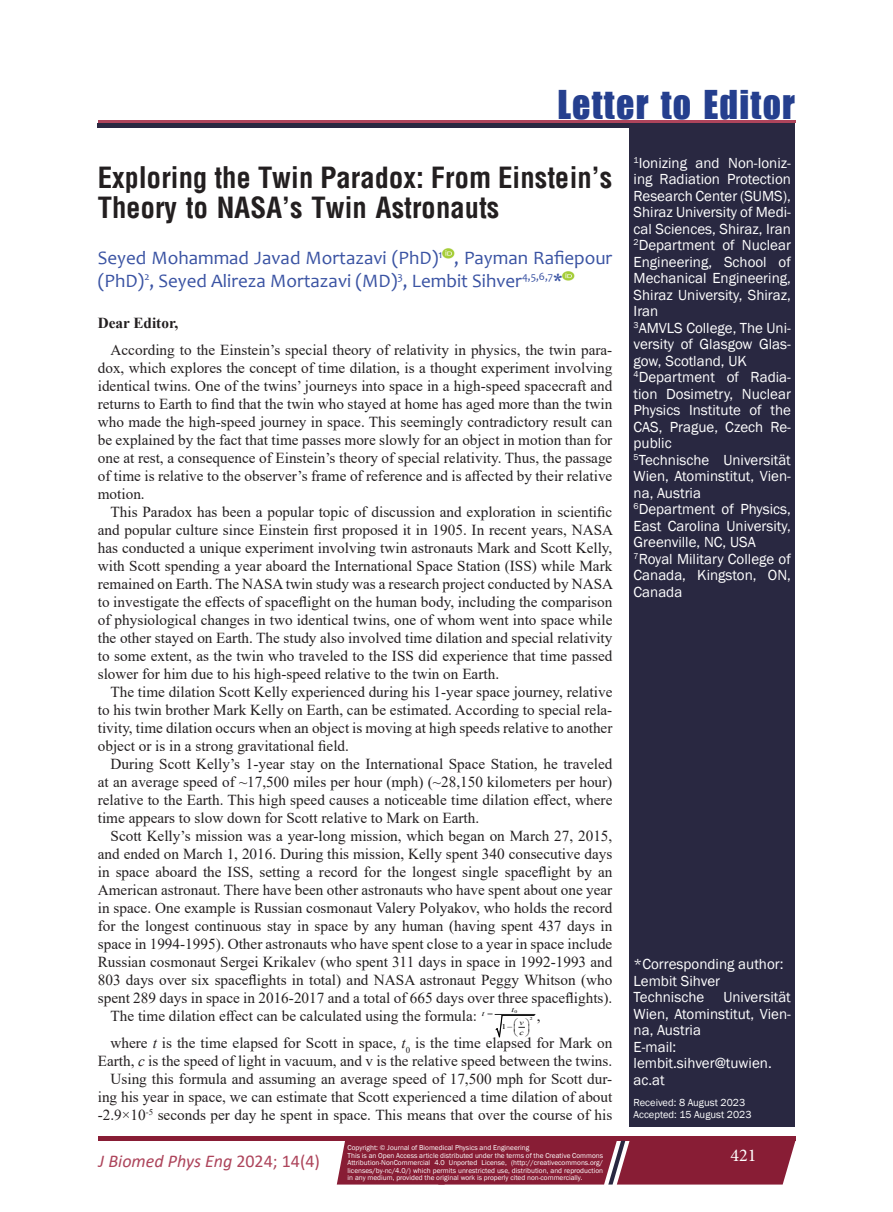
<style>
.page{position:relative;width:893px;height:1212px;background:#fff}
.page>*{position:absolute;margin:0;border:0;box-sizing:border-box;transform-origin:0 0}
.Type_of_Article{font:40.5px "Billboard";letter-spacing:.03em;color:#253f8e}
.t1{font:700 28.5px/30px "Arena Condensed";color:#231f20}
.AUTHOR{font:19.05px/22.8px "Candara";color:#3a53a3}
.t2{font:italic 18px "Calibri";color:#ad445b}
.t3{font:18px "Minion Pro";color:#fff}
.First_Paragraph{font:15.15px/18px "Times New Roman";color:#231f20;text-align:justify}
.First_Paragraph-2{font:700 15.15px "Times New Roman";color:#231f20}
.Affiliation{font:15px/16.5px "Franklin Gothic";color:#fff;text-align:justify}
.Affiliation-2{font:10.5px "Franklin Gothic";color:#fff}
.t4{font:italic 7.35px/10.2px "Times New Roman";color:#000;scale:1.33 1}
.t5{font:7.35px "Times New Roman";color:#000;scale:1.33 1}
.Affiliation-3{font:7.2px/7.5px "Franklin Gothic";color:#fff;text-align:justify}
.t6{font:4.2px "Times New Roman";color:#000;scale:1.33 1}
.s1{font-style:italic}
.s2{font-style:normal}
</style>
<div class="page">
<div style="left:98px;top:1136px;width:697px;height:5px;background:#881d35"></div>
<hr style="left:98px;top:120px;width:698px;height:2px;background:#ad445b">
<div style="left:629px;top:126px;width:166px;height:1001px;background:#292841"></div>
<div style="left:98px;top:123px;width:697px;height:5px;background:#292841"></div>
<svg style="left:442px;top:249px;width:12px;height:9px"></svg>
<svg style="left:563px;top:272px;width:12px;height:9px"></svg>
<hr style="left:495px;top:1014px;width:40px;height:1px;background:#000">
<div style="left:337px;top:1141px;width:458px;height:43px;background:#881d35"></div>
<svg style="left:494px;top:1014px;width:40px;height:23px"></svg>
<p class="Type_of_Article" style="left:557px;top:83px;width:239px">Letter to Editor</p>
<p class="t1" style="left:98px;top:163px;width:516px">Exploring the Twin Paradox: From Einstein’s<br>Theory to NASA’s Twin Astronauts</p>
<p class="AUTHOR" style="left:98px;top:246px;width:516px">Seyed Mohammad Javad Mortazavi (PhD)<sup>1</sup> , Payman Rafiepour (PhD)<sup>2</sup>, Seyed Alireza Mortazavi (MD)<sup>3</sup>, Lembit Sihver<sup>4,5,6,7</sup>*</p>
<p class="First_Paragraph-2" style="left:98px;top:312px;width:82px">Dear Editor,</p>
<p class="First_Paragraph" style="left:98px;top:341px;width:516px;text-indent:13px">According to the Einstein’s special theory of relativity in physics, the twin para&shy;dox, which explores the concept of time dilation, is a thought experiment involving identical twins. One of the twins’ journeys into space in a high-speed spacecraft and returns to Earth to find that the twin who stayed at home has aged more than the twin who made the high-speed journey in space. This seemingly contradictory result can be explained by the fact that time passes more slowly for an object in motion than for one at rest, a consequence of Einstein’s theory of special relativity. Thus, the passage of time is relative to the observer’s frame of reference and is affected by their relative motion.</p>
<p class="First_Paragraph" style="left:98px;top:503px;width:517px;text-indent:13px">This Paradox has been a popular topic of discussion and exploration in scientific and popular culture since Einstein first proposed it in 1905. In recent years, NASA has conducted a unique experiment involving twin astronauts Mark and Scott Kelly, with Scott spending a year aboard the International Space Station (ISS) while Mark remained on Earth. The NASA twin study was a research project conducted by NASA to investigate the effects of spaceflight on the human body, including the comparison of physiological changes in two identical twins, one of whom went into space while the other stayed on Earth. The study also involved time dilation and special relativity to some extent, as the twin who traveled to the ISS did experience that time passed slower for him due to his high-speed relative to the twin on Earth.</p>
<p class="First_Paragraph" style="left:98px;top:683px;width:516px;text-indent:13px">The time dilation Scott Kelly experienced during his 1-year space journey, relative to his twin brother Mark Kelly on Earth, can be estimated. According to special rela&shy;tivity, time dilation occurs when an object is moving at high speeds relative to another object or is in a strong gravitational field.</p>
<p class="First_Paragraph" style="left:98px;top:755px;width:516px;text-indent:13px">During Scott Kelly’s 1-year stay on the International Space Station, he traveled at an average speed of ⁓17,500 miles per hour (mph) (⁓28,150 kilometers per hour) relative to the Earth. This high speed causes a noticeable time dilation effect, where time appears to slow down for Scott relative to Mark on Earth.</p>
<p class="First_Paragraph" style="left:98px;top:827px;width:516px;text-indent:13px">Scott Kelly’s mission was a year-long mission, which began on March 27, 2015, and ended on March 1, 2016. During this mission, Kelly spent 340 consecutive days in space aboard the ISS, setting a record for the longest single spaceflight by an American astronaut. There have been other astronauts who have spent about one year in space. One example is Russian cosmonaut Valery Polyakov, who holds the record for the longest continuous stay in space by any human (having spent 437 days in space in 1994-1995). Other astronauts who have spent close to a year in space include Russian cosmonaut Sergei Krikalev (who spent 311 days in space in 1992-1993 and 803 days over six spaceflights in total) and NASA astronaut Peggy Whitson (who spent 289 days in space in 2016-2017 and a total of 665 days over three spaceflights).</p>
<p class="First_Paragraph" style="left:111px;top:1007px;width:368px">The time dilation effect can be calculated using the formula:</p>
<p class="t6" style="left:514px;top:1009px;width:4px">0</p>
<p class="t4" style="left:512px;top:1004px;width:4px">t</p>
<p class="t4" style="left:482px;top:1008px;width:4px">t</p>
<p class="t6" style="left:530px;top:1016px;width:4px">2</p>
<p class="t4" style="left:519px;top:1017px;width:5px">v c</p>
<p class="First_Paragraph" style="left:537px;top:1007px;width:5px">,</p>
<p class="First_Paragraph" style="left:98px;top:1034px;width:516px;text-align:right">where <span class="s1">t</span> is the time elapsed for Scott in space, <span class="s1">t</span><sub>0</sub> is the time elapsed for Mark on<br>Earth, <span class="s1">c</span> is the speed of light in vacuum, and v is the relative speed between the twins.</p>
<p class="First_Paragraph" style="left:98px;top:1070px;width:516px;text-indent:13px">Using this formula and assuming an average speed of 17,500 mph for Scott dur&shy;ing his year in space, we can estimate that Scott experienced a time dilation of about -2.9×10<sup>-5</sup> seconds per day he spent in space. This means that over the course of his</p>
<p class="t5" style="left:501px;top:1021px;width:10px">1−</p>
<p class="Affiliation" style="left:634px;top:155px;width:159px"><sup>1</sup>Ionizing and Non-Ioniz&shy;ing Radiation Protection Research Center (SUMS), Shiraz University of Medi&shy;cal Sciences, Shiraz, Iran</p>
<p class="Affiliation" style="left:634px;top:237px;width:159px"><sup>2</sup>Department of Nuclear Engineering, School of Mechanical Engineering, Shiraz University, Shiraz, Iran</p>
<p class="Affiliation" style="left:634px;top:320px;width:159px"><sup>3</sup>AMVLS College, The Uni&shy;versity of Glasgow Glas&shy;gow, Scotland, UK</p>
<p class="Affiliation" style="left:634px;top:369px;width:159px"><sup>4</sup>Department of Radia&shy;tion Dosimetry, Nuclear Physics Institute of the CAS, Prague, Czech Re&shy;public</p>
<p class="Affiliation" style="left:634px;top:452px;width:159px"><sup>5</sup>Technische Universität Wien, Atominstitut, Vien&shy;na, Austria</p>
<p class="Affiliation" style="left:634px;top:501px;width:159px"><sup>6</sup>Department of Physics, East Carolina University, Greenville, NC, USA</p>
<p class="Affiliation" style="left:634px;top:551px;width:159px"><sup>7</sup>Royal Military College of Canada, Kingston, ON, Canada</p>
<p class="Affiliation" style="left:634px;top:956px;width:151px">*Corresponding author:<br>Lembit Sihver</p>
<p class="Affiliation" style="left:634px;top:989px;width:72px">Technische</p>
<p class="Affiliation" style="left:634px;top:989px;width:159px;text-indent:90px">Universität Wien, Atominstitut, Vien&shy;na, Austria</p>
<p class="Affiliation" style="left:634px;top:1039px;width:140px;text-align:left">E-mail: lembit.sihver@tuwien. ac.at</p>
<p class="Affiliation-2" style="left:634px;top:1096px;width:113px">Received: 8 August 2023</p>
<p class="Affiliation-2" style="left:634px;top:1108px;width:119px">Accepted: 15 August 2023</p>
<p class="t2" style="left:99px;top:1148px;width:223px">J Biomed Phys Eng <span class="s2">2024; 14(4)</span></p>
<p class="Affiliation-3" style="left:348px;top:1144px;width:183px">Copyright: © Journal of Biomedical Physics and Engineering</p>
<p class="Affiliation-3" style="left:348px;top:1151px;width:257px">This is an Open Access article distributed under the terms of the Creative Commons Attribution-NonCommercial 4.0 Unported License, (http://creativecommons.org/ licenses/by-nc/4.0/) which permits unrestricted use, distribution, and reproduction in any medium, provided the original work is properly cited non-commercially.</p>
<p class="t3" style="left:730px;top:1143px;width:27px">421</p>
</div>
